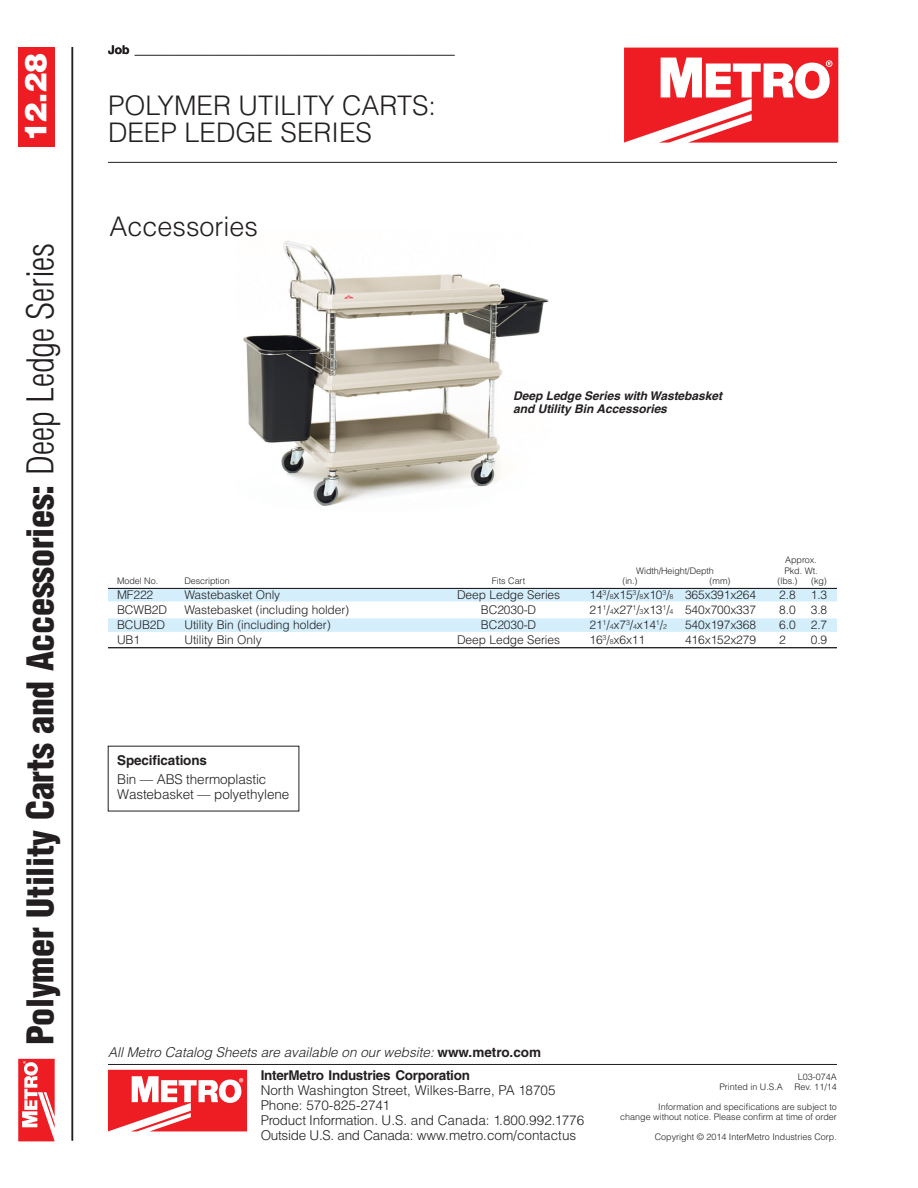
<style>
.page{position:relative;width:918px;height:1188px;background:#fff}
.page>*{position:absolute;margin:0;border:0;box-sizing:border-box;transform-origin:0 0}
.t1{font:900 condensed 36px "Helvetica";letter-spacing:-.01em;color:#231f20}
.t2{font:900 30px "Helvetica";color:#fff}
.t3{font:300 27px "Helvetica";color:#231f20}
.t4{font:300 13.5px/15px "Helvetica";letter-spacing:-.01em;color:#231f20}
.t5{font:italic 300 13.5px "Helvetica";color:#231f20}
.t6{font:700 13.5px "Helvetica";letter-spacing:-.02em;color:#231f20}
.t7{font:300 12px "Helvetica";letter-spacing:-.01em;color:#231f20}
.t8{font:italic 700 12px/13.5px "Helvetica";letter-spacing:-.005em;color:#231f20}
.t9{font:700 12px "Helvetica";color:#231f20}
.t10{font:300 9px/10.5px "Helvetica";color:#231f20;text-align:right}
.s1{font-weight:300}
.s2{font-size:7.05px}
.s3{color:#fff}
.s4{font-weight:700;font-style:normal}
</style>
<div class="page">
<div style="left:18px;top:47px;width:37px;height:100px;background:#ee1d23"></div>
<hr style="left:72px;top:47px;width:1px;height:1094px;background:#231f20">
<svg style="left:18px;top:1059px;width:37px;height:82px"></svg>
<svg style="left:624px;top:48px;width:214px;height:95px"></svg>
<hr style="left:108px;top:162px;width:729px;height:1px;background:#231f20">
<hr style="left:108px;top:1064px;width:729px;height:1px;background:#231f20">
<svg style="left:108px;top:1070px;width:139px;height:61px"></svg>
<img style="left:243px;top:240px;width:306px;height:266px">
<div style="left:108px;top:618px;width:729px;height:14px;background:#d4effb"></div>
<div style="left:108px;top:588px;width:729px;height:13px;background:#d4effb"></div>
<hr style="left:108px;top:588px;width:729px;height:1px;background:#231f20">
<hr style="left:108px;top:647px;width:729px;height:1px;background:#231f20">
<h2 class="t2" style="left:16px;top:141px;width:90px;rotate:-90deg">12.28</h2>
<h1 class="t1" style="left:18px;top:1045px;width:804px;rotate:-90deg">Polymer Utility Carts and Accessories: <span class="s1">Deep Ledge Series</span></h1>
<p class="t9" style="left:108px;top:43px;width:348px">Job ________________________________________________</p>
<h3 class="t3" style="left:108px;top:88px;width:330px">Polymer utility carts:</h3>
<h3 class="t3" style="left:108px;top:115px;width:263px">deep ledge series</h3>
<h3 class="t3" style="left:110px;top:209px;width:150px">Accessories</h3>
<p class="t8" style="left:513px;top:388px;width:210px">Deep Ledge Series with Wastebasket and Utility Bin Accessories</p>
<p class="t10" style="left:785px;top:555px;width:33px">Approx.</p>
<p class="t10" style="left:636px;top:565px;width:79px">Width/Height/Depth</p>
<p class="t10" style="left:784px;top:565px;width:35px">Pkd. Wt.</p>
<p class="t10" style="left:108px;top:576px;width:52px">Model No.</p>
<p class="t10" style="left:184px;top:576px;width:47px">Description</p>
<p class="t10" style="left:492px;top:576px;width:35px">Fits Cart</p>
<p class="t10" style="left:622px;top:576px;width:17px">(in.)</p>
<p class="t10" style="left:710px;top:576px;width:22px">(mm)</p>
<p class="t10" style="left:777px;top:576px;width:22px">(lbs.)</p>
<p class="t10" style="left:811px;top:576px;width:17px">(kg)</p>
<p class="t7" style="left:108px;top:588px;width:47px">M F222</p>
<p class="t7" style="left:185px;top:588px;width:97px">Wastebasket Only</p>
<p class="t7" style="left:457px;top:588px;width:105px">Deep Ledge Series</p>
<p class="t7" style="left:590px;top:588px;width:168px">14<sup>3</sup>/<span class="s2">8</span>x15<sup>3</sup>/<span class="s2">8</span>x10<sup>3</sup>/<span class="s2">8</span> 365x391x264</p>
<p class="t7" style="left:779px;top:588px;width:49px">2.8 1.3</p>
<p class="t7" style="left:117px;top:603px;width:52px">BCWB2D</p>
<p class="t7" style="left:185px;top:603px;width:166px">Wastebasket (including holder)</p>
<p class="t7" style="left:481px;top:603px;width:57px">BC2030-D</p>
<p class="t7" style="left:589px;top:603px;width:168px">21<sup>1</sup>/<span class="s2">4</span>x27<sup>1</sup>/<span class="s2">3</span>x13<sup>1</sup>/<span class="s2">4</span> 540x700x337</p>
<p class="t7" style="left:779px;top:603px;width:49px">8.0 3.8</p>
<p class="t7" style="left:117px;top:618px;width:50px">BCUB2D</p>
<p class="t7" style="left:185px;top:618px;width:148px">Utility Bin (including holder)</p>
<p class="t7" style="left:481px;top:618px;width:57px">BC2030-D</p>
<p class="t7" style="left:589px;top:618px;width:79px">21<sup>1</sup>/<span class="s2">4</span>x7<sup>3</sup>/<span class="s2">4</span>x14<sup>1</sup>/<span class="s2">2</span></p>
<p class="t7" style="left:685px;top:618px;width:73px">540x197x368</p>
<p class="t7" style="left:779px;top:618px;width:49px">6.0 2.7</p>
<p class="t7" style="left:117px;top:633px;width:25px">UB1</p>
<p class="t7" style="left:185px;top:633px;width:79px">Utility Bin Only</p>
<p class="t7" style="left:457px;top:633px;width:105px">Deep Ledge Series</p>
<p class="t7" style="left:590px;top:633px;width:57px">16<sup>3</sup>/<span class="s2">8</span>x6x11</p>
<p class="t7" style="left:685px;top:633px;width:73px">416x152x279</p>
<p class="t7" style="left:779px;top:633px;width:49px">2<span class="s3">.0</span> 0.9</p>
<p class="t6" style="left:117px;top:752px;width:91px">Specifications</p>
<p class="t4" style="left:117px;top:772px;width:174px">Bin — ABS thermoplastic<br>Wastebasket — polyethylene</p>
<p class="t5" style="left:108px;top:1044px;width:435px">All Metro Catalog Sheets are available on our website: <span class="s4">www.metro.com</span></p>
<p class="t6" style="left:261px;top:1067px;width:211px">InterMetro Industries Corporation</p>
<p class="t4" style="left:261px;top:1082px;width:325px">North Washington Street, Wilkes-Barre, PA 18705<br>Phone: 570-825-2741<br>Product I nformation. U.S. and Canada: 1.800.992.1776<br>Outside U.S. and Canada: www.metro.com/contactus</p>
<p class="t10" style="left:719px;top:1071px;width:119px">L03-074A<br>Printed in U.S.A Rev. 11/14</p>
<p class="t10" style="left:620px;top:1101px;width:218px">I nformation and specifications are subject to<br>change without notice. Please confirm at time of order</p>
<p class="t10" style="left:655px;top:1131px;width:184px">Copyright © 2014 I nterMetro I ndustries Corp.</p>
</div>
